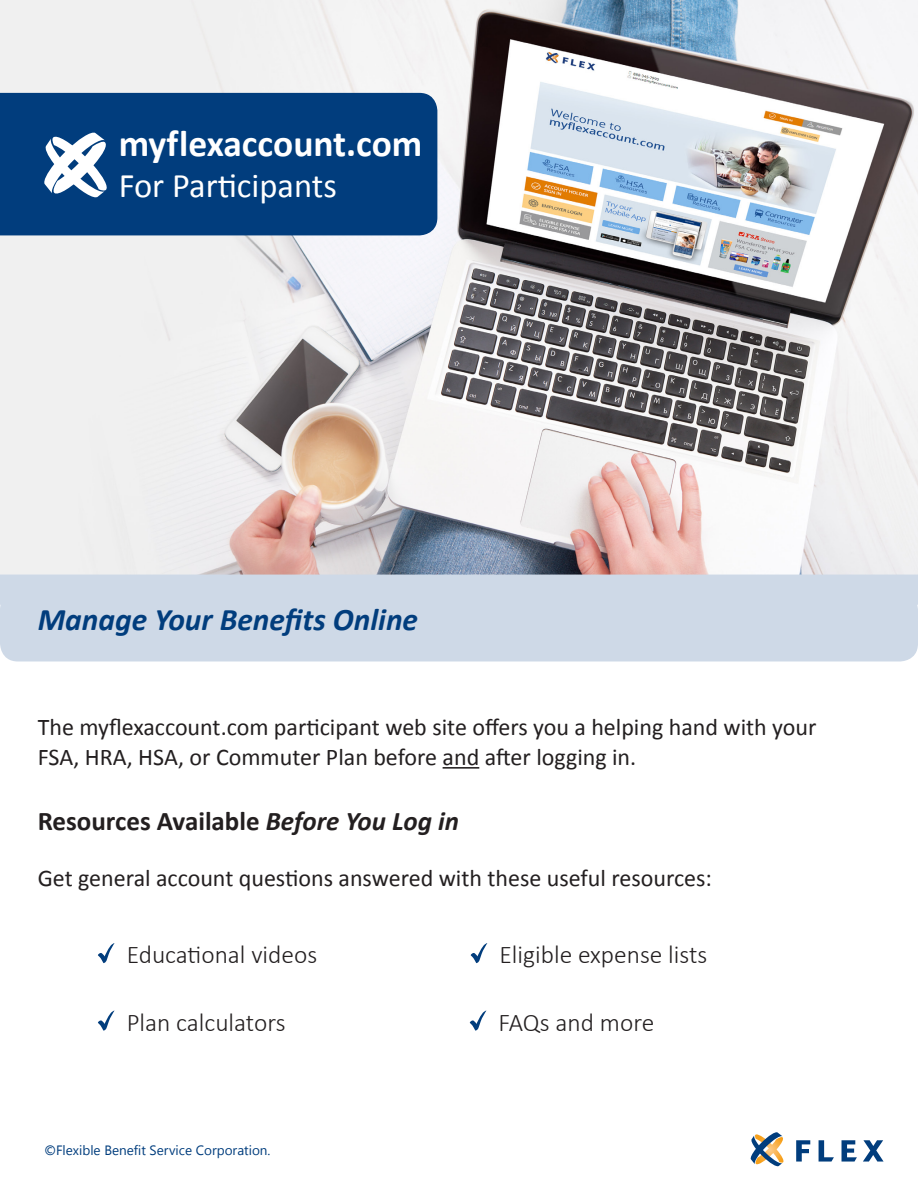
<style>
.page{position:relative;width:918px;height:1188px;background:#fff}
.page>*{position:absolute;margin:0;border:0;box-sizing:border-box;transform-origin:0 0}
.t1{font:700 37.5px "Calibri";color:#fff}
.t2{font:34.5px "Calibri";color:#fff}
.t3{font:italic 700 31.5px "Calibri";color:#013d7d}
.t4{font:700 27px "Calibri";color:#231f20}
.t5{font:300 25.5px "Calibri";color:#231f20}
.t6{font:24px/30px "Calibri";color:#231f20}
.t7{font:13.5px "Segoe UI";color:#013d7d}
.s1{font-style:italic}
</style>
<div class="page">
<img style="left:0;top:1px;width:918px;height:574px">
<svg style="left:750px;top:1132px;width:34px;height:35px"></svg>
<svg style="left:796px;top:1140px;width:14px;height:22px"></svg>
<svg style="left:819px;top:1140px;width:15px;height:22px"></svg>
<svg style="left:842px;top:1140px;width:15px;height:22px"></svg>
<svg style="left:863px;top:1140px;width:21px;height:22px"></svg>
<div style="left:0;top:592px;width:918px;height:69px;background:#ced9e7;border-radius:18px"></div>
<div style="left:0;top:575px;width:918px;height:30px;background:#ced9e7"></div>
<hr style="left:443px;top:767px;width:36px;height:2px;background:#231f20">
<svg style="left:98px;top:943px;width:17px;height:20px"></svg>
<svg style="left:471px;top:943px;width:17px;height:20px"></svg>
<svg style="left:98px;top:1011px;width:17px;height:20px"></svg>
<svg style="left:470px;top:1011px;width:16px;height:20px"></svg>
<div style="left:0;top:93px;width:437px;height:142px;background:#013d7d"></div>
<svg style="left:44px;top:133px;width:65px;height:64px"></svg>
<h1 class="t1" style="left:119px;top:117px;width:305px">myf lexaccount.com</h1>
<h2 class="t2" style="left:119px;top:162px;width:220px">For Participants</h2>
<h3 class="t3" style="left:38px;top:597px;width:382px">Manage Your Benefits Online</h3>
<p class="t6" style="left:38px;top:711px;width:780px">The myflexaccount.com participant web site offers you a helping hand with your<br>FSA, HRA, HSA, or Commuter Plan before and after logging in.</p>
<p class="t4" style="left:38px;top:802px;width:423px">Resources Available <span class="s1">Before You Log in</span></p>
<p class="t6" style="left:38px;top:862px;width:676px">Get general account questions answered with these useful resources:</p>
<p class="t5" style="left:127px;top:939px;width:192px">Educational videos</p>
<p class="t5" style="left:500px;top:939px;width:209px">Eligible expense lists</p>
<p class="t5" style="left:127px;top:1006px;width:160px">Plan calculators</p>
<p class="t5" style="left:499px;top:1006px;width:157px">FAQs and more</p>
<p class="t7" style="left:44px;top:1139px;width:228px">©Flexible Benefit Service Corporation.</p>
</div>
